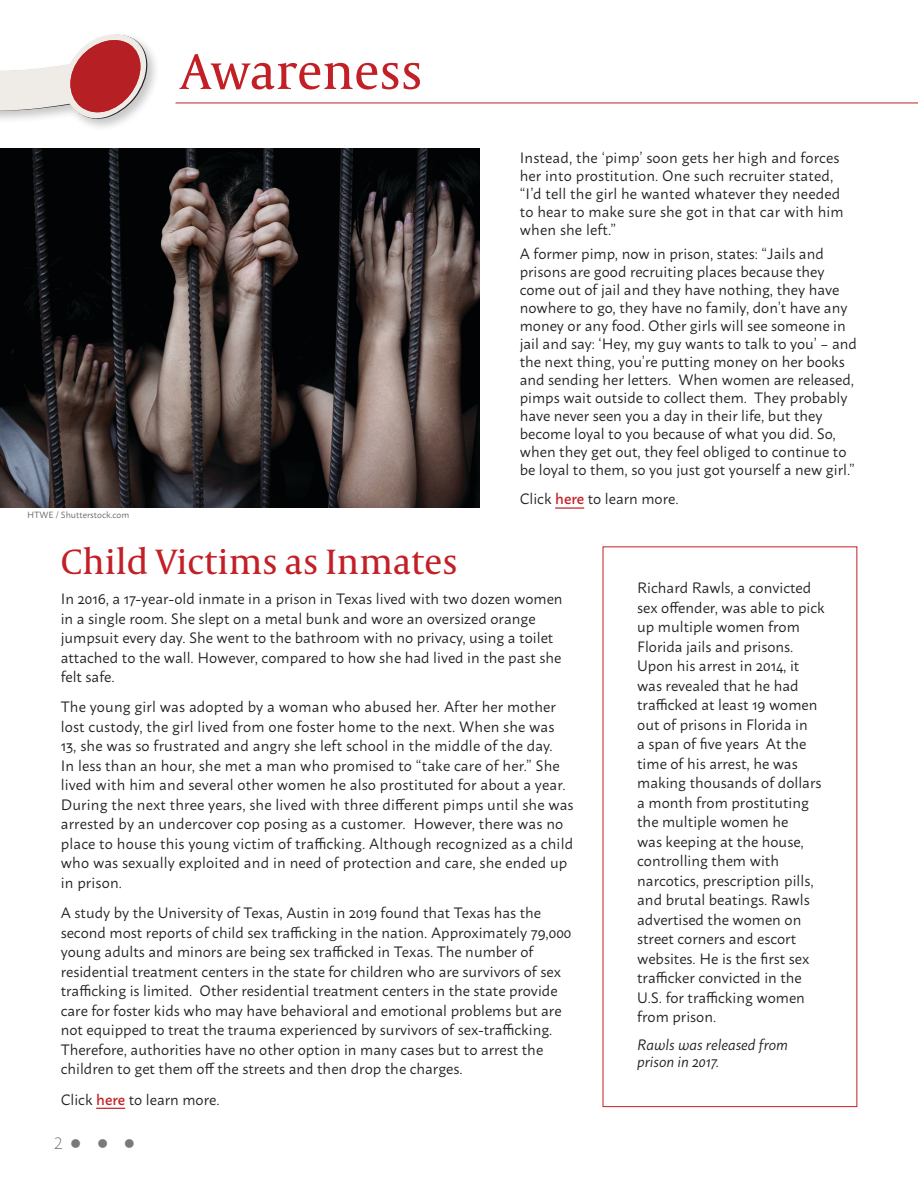
<style>
.page{position:relative;width:918px;height:1188px;background:#fff}
.page>*{position:absolute;margin:0;border:0;box-sizing:border-box;transform-origin:0 0}
.t1{font:51px "Capitolium News 2";color:#c22026}
.t2{font:36px "Capitolium News 2";color:#c22026}
.t3{font:300 16.5px "Macho";color:#77797b}
.t4{font:15px/19.5px "Macho";color:#231f20}
.t5{font:italic 15px/17.2px "Macho";color:#231f20}
.t6{font:9px "Macho";color:#636466}
.s1{font-weight:500;color:#c22026}
</style>
<div class="page">
<div style="left:0;top:31px;width:160px;height:101px;background:#231f20;opacity:.25"></div>
<svg style="left:0;top:34px;width:147px;height:86px"></svg>
<hr style="left:176px;top:103px;width:742px;height:1px;background:#c22026">
<img style="left:0;top:148px;width:479px;height:360px">
<hr style="left:555px;top:507px;width:29px;height:2px;background:#c22026">
<svg style="left:96px;top:1108px;width:29px;height:1px"></svg>
<p class="t1" style="left:181px;top:36px;width:243px">Awareness</p>
<p class="t6" style="left:27px;top:507px;width:104px">HTWE / Shutterstock.com</p>
<p class="t4" style="left:520px;top:147px;width:326px;line-height:18px">Instead, the ‘pimp’ soon gets her high and forces her into prostitution. One such recruiter stated, “I’d tell the girl he wanted whatever they needed to hear to make sure she got in that car with him when she left.”</p>
<p class="t4" style="left:520px;top:244px;width:339px;line-height:18px">A former pimp, now in prison, states: “Jails and prisons are good recruiting places because they come out of jail and they have nothing, they have nowhere to go, they have no family, don’t have any money or any food. Other girls will see someone in jail and say: ‘Hey, my guy wants to talk to you’ – and the next thing, you’re putting money on her books and sending her letters. When women are released, pimps wait outside to collect them. They probably have never seen you a day in their life, but they become loyal to you because of what you did. So, when they get out, they feel obliged to continue to be loyal to them, so you just got yourself a new girl.”</p>
<p class="t4" style="left:520px;top:488px;width:160px">Click <span class="s1">here</span> to learn more.</p>
<p class="t2" style="left:61px;top:537px;width:398px">Child Victims as Inmates</p>
<p class="t4" style="left:61px;top:588px;width:503px">In 2016, a 17-year-old inmate in a prison in Texas lived with two dozen women in a single room. She slept on a metal bunk and wore an oversized orange jumpsuit every day. She went to the bathroom with no privacy, using a toilet attached to the wall. However, compared to how she had lived in the past she felt safe.</p>
<p class="t4" style="left:61px;top:696px;width:514px">The young girl was adopted by a woman who abused her. After her mother lost custody, the girl lived from one foster home to the next. When she was 13, she was so frustrated and angry she left school in the middle of the day.<br>In less than an hour, she met a man who promised to “take care of her.” She lived with him and several other women he also prostituted for about a year.<br>During the next three years, she lived with three different pimps until she was arrested by an undercover cop posing as a customer. However, there was no place to house this young victim of trafficking. Although recognized as a child who was sexually exploited and in need of protection and care, she ended up in prison.</p>
<p class="t4" style="left:61px;top:902px;width:512px">A study by the University of Texas, Austin in 2019 found that Texas has the second most reports of child sex trafficking in the nation. Approximately 79,000 young adults and minors are being sex trafficked in Texas. The number of residential treatment centers in the state for children who are survivors of sex trafficking is limited. Other residential treatment centers in the state provide care for foster kids who may have behavioral and emotional problems but are not equipped to treat the trauma experienced by survivors of sex-trafficking.<br>Therefore, authorities have no other option in many cases but to arrest the children to get them off the streets and then drop the charges.</p>
<p class="t4" style="left:61px;top:1088px;width:160px">Click <span class="s1">here</span> to learn more.</p>
<p class="t3" style="left:54px;top:1129px;width:83px">2 ●●●</p>
<p class="t4" style="left:637px;top:577px;width:189px">Richard Rawls, a convicted sex offender, was able to pick up multiple women from<br>Florida jails and prisons.<br>Upon his arrest in 2014, it was revealed that he had trafficked at least 19 women out of prisons in Florida in<br>a span of five years At the time of his arrest, he was making thousands of dollars a month from prostituting the multiple women he<br>was keeping at the house, controlling them with narcotics, prescription pills, and brutal beatings. Rawls advertised the women on street corners and escort websites. He is the first sex trafficker convicted in the<br>U.S. for trafficking women from prison.</p>
<p class="t5" style="left:637px;top:1035px;width:152px">Rawls was released from prison in 2017.</p>
</div>
